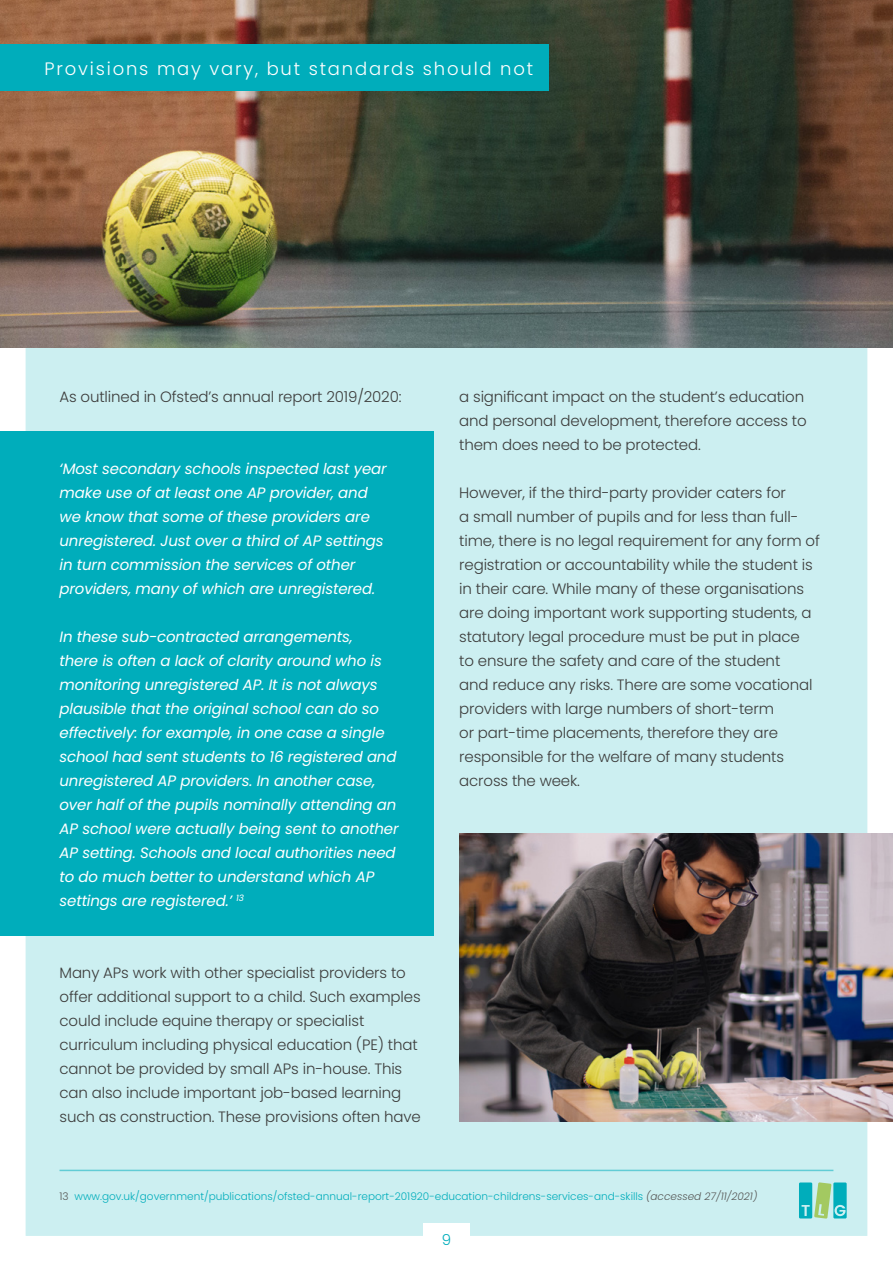
<style>
.page{position:relative;width:893px;height:1263px;background:#fff}
.page>*{position:absolute;margin:0;border:0;box-sizing:border-box;transform-origin:0 0}
.t1{font:300 18px "Poppins";letter-spacing:.1em;color:#fff}
.t2{font:300 15px/24px "Poppins";letter-spacing:-.01em;color:#3c3c3b}
.t3{font:italic 15px/24px "Poppins";letter-spacing:-.01em;color:#fff}
.t4{font:300 15px "Poppins";color:#00adbb}
.t5{font:300 10.5px "Poppins";color:#00adbb}
.s1{color:#575756}
.s2{font-style:italic;color:#575756}
</style>
<div class="page">
<div style="left:25px;top:348px;width:843px;height:888px;background:#cceff1"></div>
<svg style="left:799px;top:1182px;width:48px;height:37px;background:#5fc5b3"></svg>
<div style="left:423px;top:1223px;width:47px;height:40px;background:#fff"></div>
<hr style="left:60px;top:1170px;width:773px;height:1px;background:#61ccd5">
<div style="left:0;top:432px;width:434px;height:504px;background:#00adbb"></div>
<img style="left:0;top:0;width:893px;height:348px">
<div style="left:0;top:44px;width:549px;height:46px;background:#00adbb"></div>
<img style="left:459px;top:834px;width:434px;height:288px">
<p class="t1" style="left:45px;top:58px;width:490px">Provisions may vary, but standards should not</p>
<p class="t2" style="left:60px;top:384px;width:344px">As outlined in Ofsted’s annual report 2019/2020:</p>
<p class="t3" style="left:60px;top:456px;width:329px">‘Most secondary schools inspected last year make use of at least one AP provider, and we know that some of these providers are unregistered. Just over a third of AP settings in turn commission the services of other providers, many of which are unregistered.</p>
<p class="t3" style="left:60px;top:624px;width:341px">In these sub-contracted arrangements,<br>there is often a lack of clarity around who is monitoring unregistered AP. It is not always plausible that the original school can do so effectively: for example, in one case a single school had sent students to 16 registered and unregistered AP providers. In another case, over half of the pupils nominally attending an AP school were actually being sent to another AP setting. Schools and local authorities need to do much better to understand which AP settings are registered.’ <sup>13</sup></p>
<p class="t2" style="left:60px;top:960px;width:363px">Many APs work with other specialist providers to offer additional support to a child. Such examples could include equine therapy or specialist curriculum including physical education (PE) that cannot be provided by small APs in-house. This can also include important job-based learning such as construction. These provisions often have</p>
<p class="t2" style="left:459px;top:384px;width:349px">a significant impact on the student’s education and personal development, therefore access to them does need to be protected.</p>
<p class="t2" style="left:459px;top:480px;width:362px">However, if the third-party provider caters for<br>a small number of pupils and for less than full&shy;time, there is no legal requirement for any form of registration or accountability while the student is in their care. While many of these organisations are doing important work supporting students, a statutory legal procedure must be put in place<br>to ensure the safety and care of the student<br>and reduce any risks. There are some vocational providers with large numbers of short-term<br>or part-time placements, therefore they are responsible for the welfare of many students across the week.</p>
<p class="t5" style="left:60px;top:1191px;width:699px"><span class="s1">13</span> www.gov.uk/government/publications/ofsted-annual-report-201920-education-childrens-services-and-skills <span class="s2">(accessed 27/11/2021)</span></p>
<p class="t4" style="left:442px;top:1228px;width:11px">99</p>
</div>
